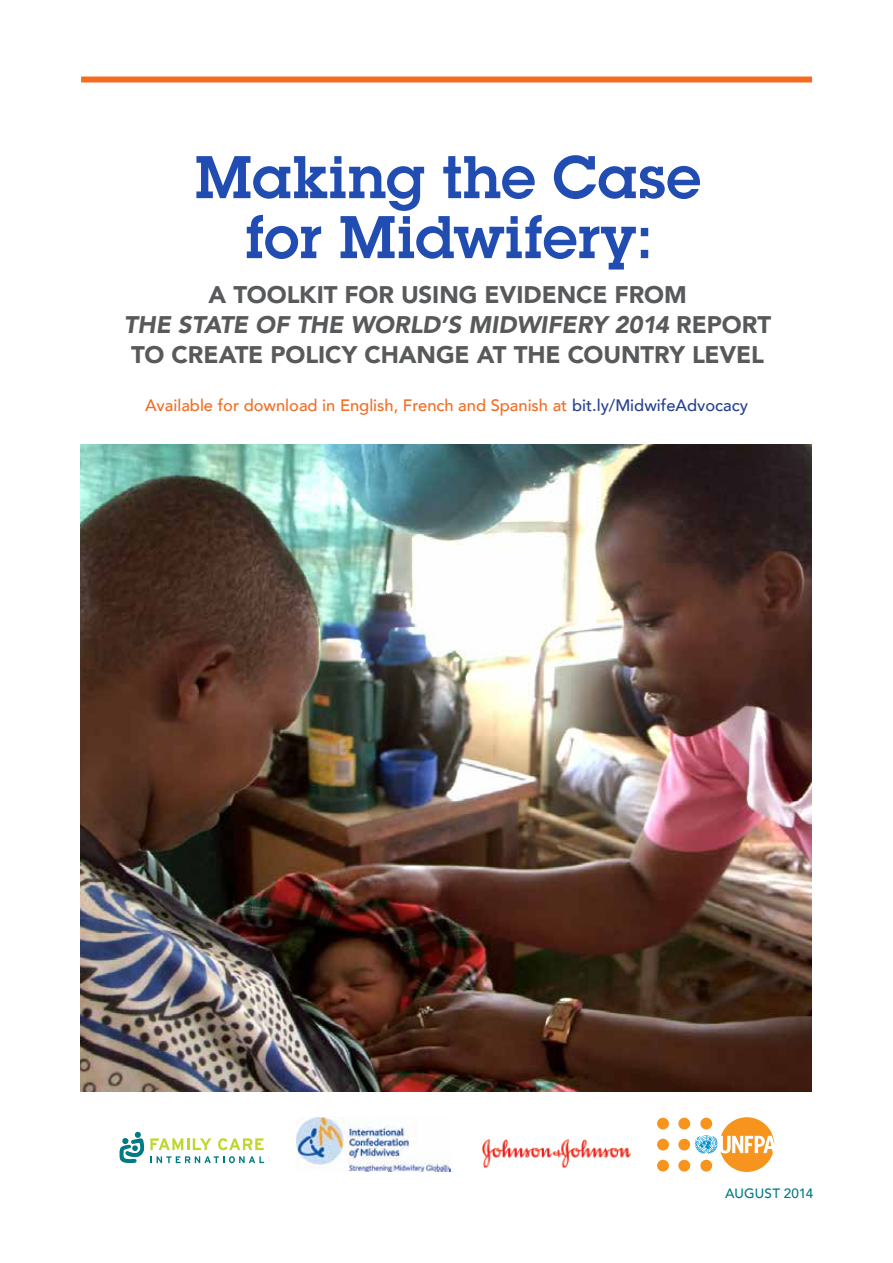
<style>
.page{position:relative;width:893px;height:1263px;background:#fff}
.page>*{position:absolute;margin:0;border:0;box-sizing:border-box;transform-origin:0 0}
.t1{font:600 63px/60px "Lubalin Graph Itc T";letter-spacing:-.015em;color:#214cb2;text-align:center}
.t2{font:900 24px/30px "Avenir";letter-spacing:-.005em;color:#58595b;text-align:center}
.t3{font:500 16.5px "Avenir";color:#f36c21}
.t4{font:500 13.5px "Avenir";letter-spacing:.005em;color:#007c85}
.s1{font-style:italic}
.s2{color:#25408f}
</style>
<div class="page">
<div style="left:81px;top:77px;width:731px;height:6px;background:#f36c21"></div>
<img style="left:80px;top:444px;width:731px;height:647px">
<svg style="left:150px;top:1138px;width:61px;height:12px"></svg>
<svg style="left:218px;top:1138px;width:46px;height:12px"></svg>
<svg style="left:150px;top:1156px;width:114px;height:7px"></svg>
<svg style="left:119px;top:1132px;width:25px;height:31px"></svg>
<img style="left:297px;top:1118px;width:153px;height:54px">
<img style="left:483px;top:1139px;width:147px;height:28px">
<div style="left:678px;top:1139px;width:12px;height:11px;background:#f7941e;border-radius:50%"></div>
<div style="left:678px;top:1160px;width:12px;height:11px;background:#f7941e;border-radius:50%"></div>
<div style="left:678px;top:1118px;width:12px;height:11px;background:#f7941e;border-radius:50%"></div>
<div style="left:657px;top:1139px;width:12px;height:11px;background:#f7941e;border-radius:50%"></div>
<div style="left:657px;top:1160px;width:12px;height:11px;background:#f7941e;border-radius:50%"></div>
<div style="left:657px;top:1118px;width:12px;height:11px;background:#f7941e;border-radius:50%"></div>
<svg style="left:695px;top:1117px;width:79px;height:55px"></svg>
<h1 class="t1" style="left:194px;top:147px;width:509px">Making the Case for Midwifery:</h1>
<p class="t2" style="left:124px;top:279px;width:649px">A TOOLKIT FOR USING EVIDENCE FROM<br><span class="s1">THE STATE OF THE WORLD’S MIDWIFERY 2014</span> REPORT<br>TO CREATE POLICY CHANGE AT THE COUNTRY LEVEL</p>
<p class="t3" style="left:145px;top:391px;width:604px">Available for download in English, French and Spanish at <span class="s2">bit.ly/MidwifeAdvocacy</span></p>
<p class="t4" style="left:725px;top:1182px;width:90px">AUGUST 2014</p>
</div>
